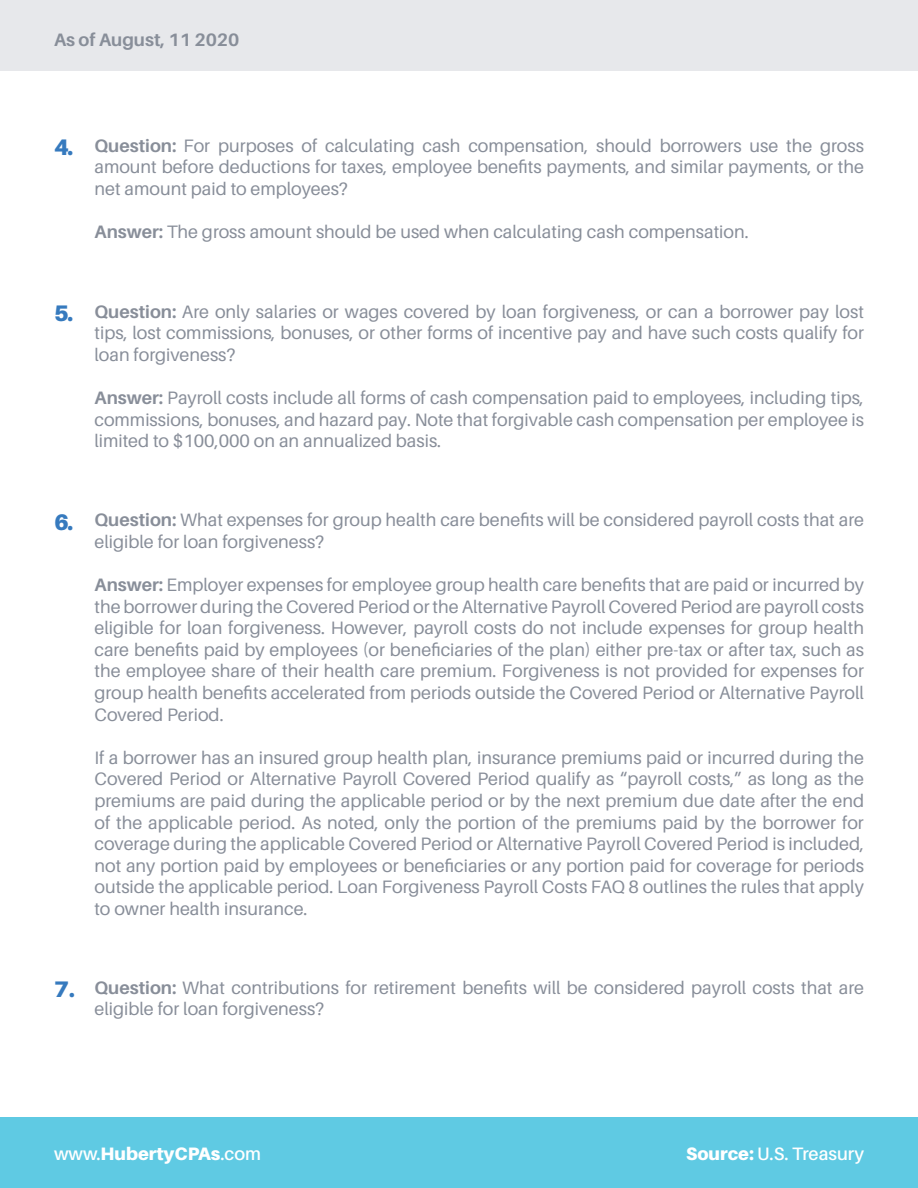
<style>
.page{position:relative;width:918px;height:1188px;background:#fff}
.page>*{position:absolute;margin:0;border:0;box-sizing:border-box;transform-origin:0 0}
.t1{font:900 22.5px "Aileron";color:#367abe}
.t2{font:18px/21.6px "Aileron";color:#888e99;text-align:justify}
.t3{font:900 18px "Aileron";color:#fff}
.t4{font:600 18px "Aileron";color:#fff}
.t5{font:700 18px "Aileron";color:#888e99}
.s1{font-weight:700}
.s2{font-weight:600}
.s3{font-weight:900}
</style>
<div class="page">
<div style="left:0;top:1118px;width:918px;height:70px;background:#5fcae3"></div>
<div style="left:0;top:0;width:918px;height:71px;background:#e7e8eb"></div>
<p class="t5" style="left:54px;top:30px;width:187px">As of August, 11 2020</p>
<p class="t1" style="left:54px;top:134px;width:21px">4.</p>
<p class="t2" style="left:94px;top:135px;width:771px"><span class="s1">Question:</span> For purposes of calculating cash compensation, should borrowers use the gross amount before deductions for taxes, employee benefits payments, and similar payments, or the net amount paid to employees?</p>
<p class="t2" style="left:94px;top:221px;width:656px"><span class="s1">Answer:</span> The gross amount should be used when calculating cash compensation.</p>
<p class="t1" style="left:54px;top:300px;width:21px">5.</p>
<p class="t2" style="left:94px;top:301px;width:771px"><span class="s1">Question:</span> Are only salaries or wages covered by loan forgiveness, or can a borrower pay lost tips, lost commissions, bonuses, or other forms of incentive pay and have such costs qualify for loan forgiveness?</p>
<p class="t2" style="left:94px;top:387px;width:771px"><span class="s1">Answer:</span> Payroll costs include all forms of cash compensation paid to employees, including tips, commissions, bonuses, and hazard pay. Note that forgivable cash compensation per employee is limited to $100,000 on an annualized basis.</p>
<p class="t1" style="left:54px;top:509px;width:21px">6.</p>
<p class="t2" style="left:94px;top:509px;width:771px"><span class="s1">Question:</span> What expenses for group health care benefits will be considered payroll costs that are eligible for loan forgiveness?</p>
<p class="t2" style="left:94px;top:574px;width:771px"><span class="s1">Answer:</span> Employer expenses for employee group health care benefits that are paid or incurred by the borrower during the Covered Period or the Alternative Payroll Covered Period are payroll costs eligible for loan forgiveness. However, payroll costs do not include expenses for group health care benefits paid by employees (or beneficiaries of the plan) either pre-tax or after tax, such as the employee share of their health care premium. Forgiveness is not provided for expenses for group health benefits accelerated from periods outside the Covered Period or Alternative Payroll Covered Period.</p>
<p class="t2" style="left:94px;top:747px;width:771px">If a borrower has an insured group health plan, insurance premiums paid or incurred during the Covered Period or Alternative Payroll Covered Period qualify as “payroll costs,” as long as the premiums are paid during the applicable period or by the next premium due date after the end of the applicable period. As noted, only the portion of the premiums paid by the borrower for coverage during the applicable Covered Period or Alternative Payroll Covered Period is included, not any portion paid by employees or beneficiaries or any portion paid for coverage for periods outside the applicable period. Loan Forgiveness Payroll Costs FAQ 8 outlines the rules that apply to owner health insurance.</p>
<p class="t1" style="left:54px;top:976px;width:22px">7.</p>
<p class="t2" style="left:94px;top:977px;width:771px"><span class="s1">Question:</span> What contributions for retirement benefits will be considered payroll costs that are eligible for loan forgiveness?</p>
<p class="t3" style="left:54px;top:1143px;width:209px"><span class="s2">www.</span>HubertyCPAs<span class="s2">.com</span></p>
<p class="t4" style="left:686px;top:1144px;width:179px"><span class="s3">Source:</span> U.S. Treasury</p>
</div>
